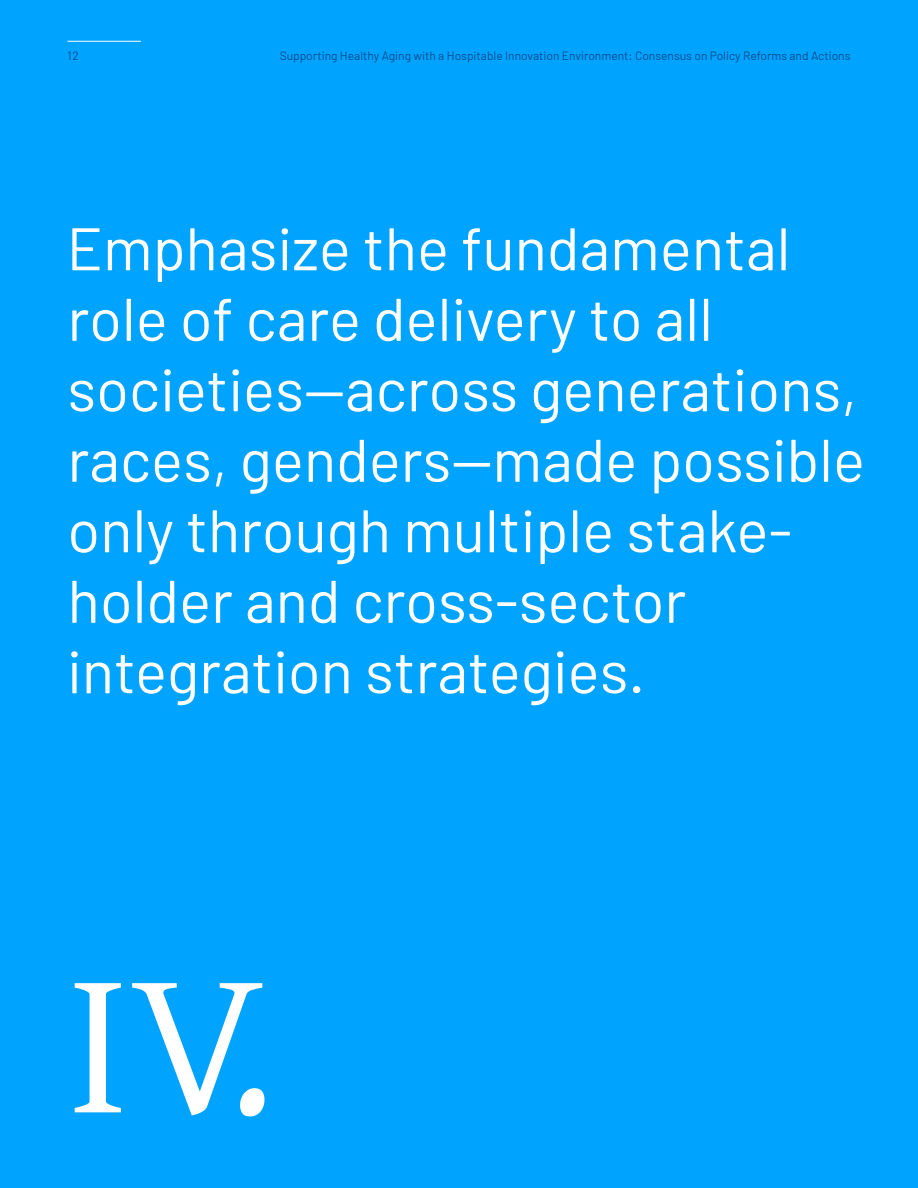
<style>
.page{position:relative;width:918px;height:1188px;background:#00a4ff}
.page>*{position:absolute;margin:0;border:0;box-sizing:border-box;transform-origin:0 0}
.Intro_2{font:210px "Gentium Basic";color:#fff}
.Intro_2-2{font:60px/70.5px "Barlow";color:#fff}
.t1{font:12px "Barlow";color:#004c8b}
</style>
<div class="page">
<hr style="left:68px;top:41px;width:73px;height:1px;background:#fff">
<p class="t1" style="left:68px;top:48px;width:13px">12</p>
<p class="t1" style="left:280px;top:48px;width:572px">Supporting Healthy Aging with a Hospitable Innovation Environment: Consensus on Policy Reforms and Actions</p>
<p class="Intro_2-2" style="left:67px;top:212px;width:800px">Emphasize the fundamental role of care delivery to all societies—across generations, races, genders—made possible only through multiple stake&shy;holder and cross-sector integration strategies.</p>
<p class="Intro_2" style="left:68px;top:890px;width:209px">IV.</p>
</div>
